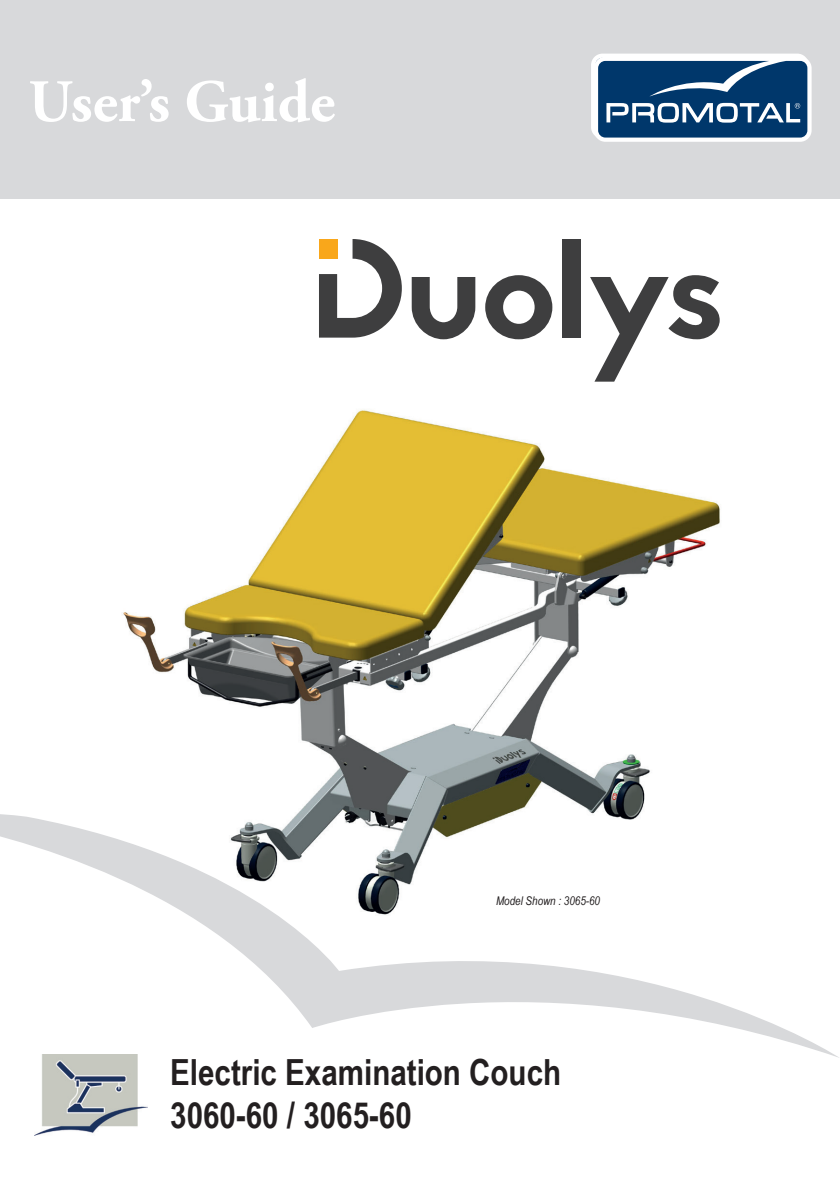
<style>
.page{position:relative;width:840px;height:1191px;background:#fff}
.page>*{position:absolute;margin:0;border:0;box-sizing:border-box;transform-origin:0 0}
.t1{font:700 60px "Adobe Garamond Pro";color:#fff}
.t2{font:700 36px/43.2px "Arial Narrow";color:#231f20}
.t3{font:italic 12px "Arial Narrow";color:#231f20}
</style>
<div class="page">
<img style="left:122px;top:306px;width:598px;height:507px">
<div style="left:0;top:0;width:839px;height:198px;background:#d8d9db"></div>
<svg style="left:0;top:813px;width:839px;height:245px"></svg>
<div style="left:590px;top:54px;width:218px;height:85px;background:#fff;border-radius:11px"></div>
<div style="left:593px;top:57px;width:218px;height:85px;background:#fff;border-radius:11px"></div>
<svg style="left:595px;top:58px;width:211px;height:80px;background:#315d87"></svg>
<img style="left:34px;top:1054px;width:113px;height:81px">
<svg style="left:411px;top:277px;width:64px;height:62px"></svg>
<svg style="left:485px;top:275px;width:67px;height:64px"></svg>
<div style="left:562px;top:239px;width:18px;height:99px;background:#3e3e3f"></div>
<svg style="left:589px;top:275px;width:130px;height:107px"></svg>
<svg style="left:319px;top:239px;width:82px;height:99px"></svg>
<div style="left:319px;top:239px;width:18px;height:20px;background:#f9a71b"></div>
<h1 class="t1" style="left:28px;top:67px;width:308px">User’s Guide</h1>
<p class="t3" style="left:495px;top:892px;width:105px">Model Shown : 3065-60</p>
<p class="t2" style="left:170px;top:1049px;width:392px">Electric Examination Couch<br>3060-60 / 3065-60</p>
</div>
